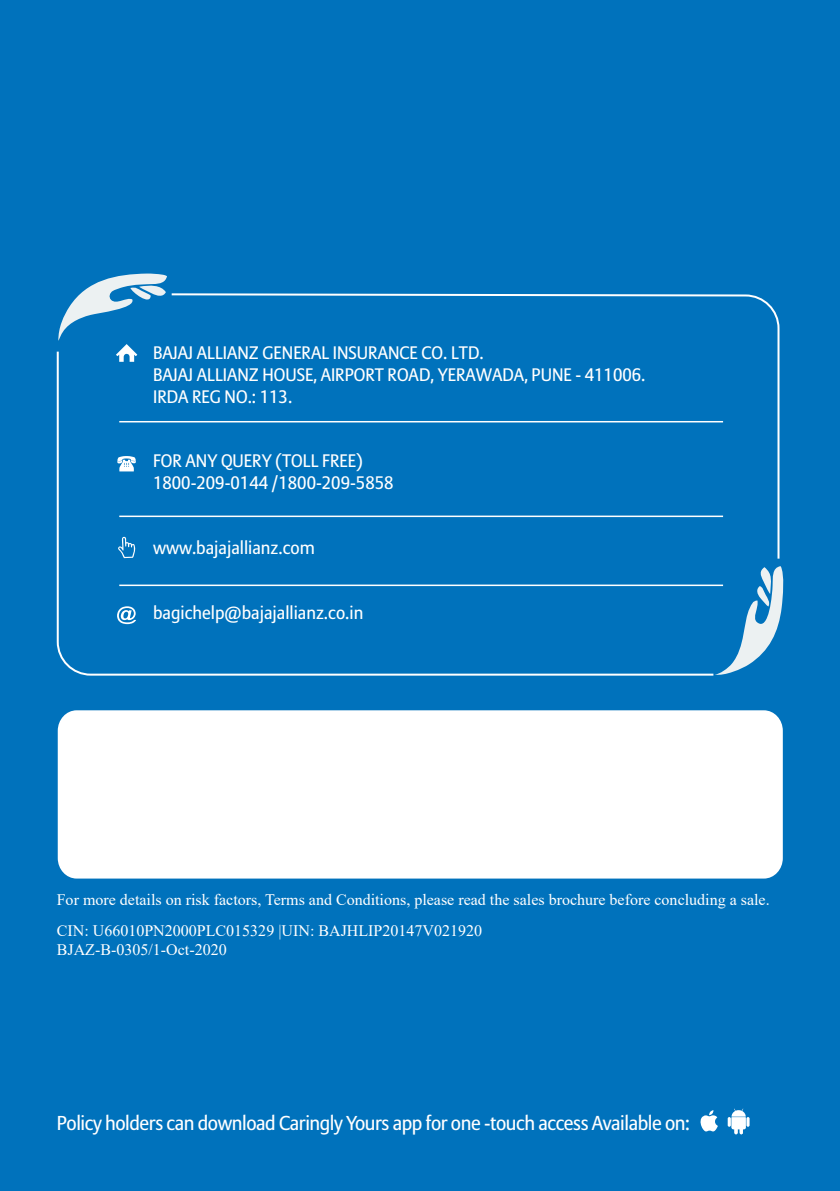
<style>
.page{position:relative;width:840px;height:1191px;background:#fff}
.page>*{position:absolute;margin:0;border:0;box-sizing:border-box;transform-origin:0 0}
.t1{font:20px "Allianz Sans";letter-spacing:-.02em;color:#fff}
.t2{font:18px/21.6px "Allianz Sans";color:#fff}
.t3{font:16px/30.6px "Times New Roman";color:#fff}
</style>
<div class="page">
<div style="left:0;top:0;width:839px;height:1191px;background:#0072bc"></div>
<div style="left:58px;top:710px;width:724px;height:168px;background:#fff;border-radius:20px"></div>
<svg style="left:700px;top:1110px;width:17px;height:21px"></svg>
<svg style="left:727px;top:1108px;width:22px;height:26px"></svg>
<svg style="left:715px;top:566px;width:69px;height:109px"></svg>
<svg style="left:58px;top:273px;width:109px;height:76px"></svg>
<hr style="left:119px;top:584px;width:603px;height:2px;background:#fff">
<svg style="left:171px;top:293px;width:609px;height:266px"></svg>
<svg style="left:56px;top:349px;width:659px;height:327px"></svg>
<p class="t2" style="left:153px;top:342px;width:493px">BAJAJ ALLIANZ GENERAL INSURANCE CO. LTD.<br>BAJAJ ALLIANZ HOUSE, AIRPORT ROAD, YERAWADA, PUNE - 411006.<br>IRDA REG NO.: 113.</p>
<p class="t2" style="left:153px;top:450px;width:242px">FOR ANY QUERY (TOLL FREE)<br>1800-209-0144 /1800-209-5858</p>
<p class="t2" style="left:153px;top:536px;width:163px">www.bajajallianz.com</p>
<p class="t2" style="left:153px;top:601px;width:211px">bagichelp@bajajallianz.co.in</p>
<p class="t3" style="left:57px;top:884px;width:714px">For more details on risk factors, Terms and Conditions, please read the sales brochure before concluding a sale.<br>CIN: U66010PN2000PLC015329 |UIN: BAJHLIP20147V021920</p>
<p class="t3" style="left:57px;top:934px;width:171px">BJAZ-B-0305/1-Oct-2020</p>
<p class="t1" style="left:57px;top:1110px;width:634px">Policy holders can download Caringly Yours app for one -touch access Available on:</p>
</div>
